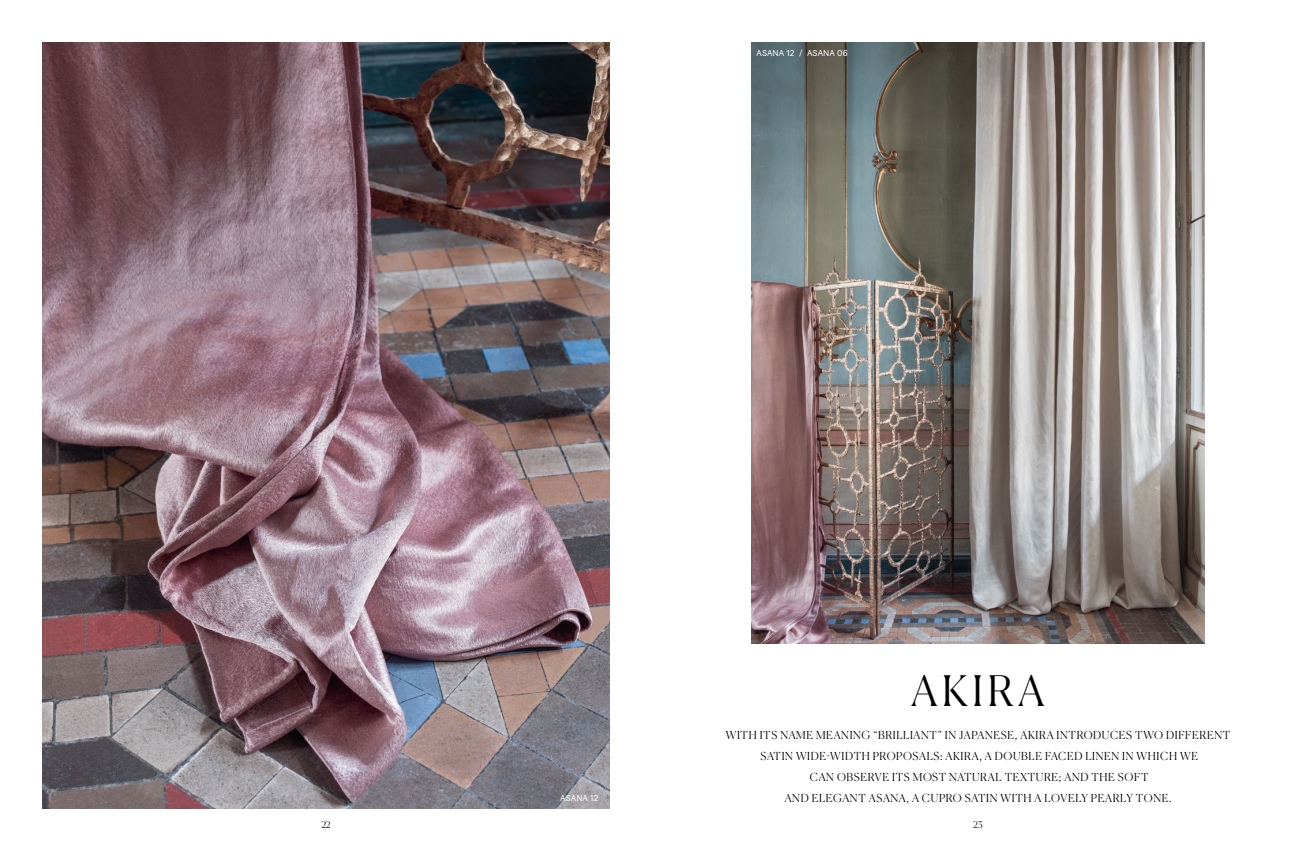
<style>
.page{position:relative;width:1304px;height:851px;background:#fff}
.page>*{position:absolute;margin:0;border:0;box-sizing:border-box;transform-origin:0 0}
.t1{font:300 42px "Canela";color:#000}
.t2{font:300 11px/21px "Canela";letter-spacing:.06em;color:#000;text-align:center}
.t3{font:300 9px "Canela";color:#000}
.t4{font:8.5px "Baton Turbo";color:#fff}
</style>
<div class="page">
<img style="left:43px;top:43px;width:566px;height:765px">
<img style="left:752px;top:43px;width:452px;height:600px">
<p class="t4" style="left:756px;top:47px;width:93px">ASANA 12 / ASANA 06</p>
<h1 class="t1" style="left:911px;top:657px;width:105px">AKIRA</h1>
<p class="t2" style="left:726px;top:723px;width:475px">WITH ITS NAME MEANING “BRILLIANT” IN JAPANESE, AKIRA INTRODUCES TWO DIFFERE</p>
<p class="t2" style="left:1214px;top:723px;width:17px">NT</p>
<p class="t2" style="left:760px;top:744px;width:438px">SATIN WIDE-WIDTH PROPOSALS: AKIRA, A DOUBLE FACED LINEN IN WHICH WE<br>CAN OBSERVE ITS MOST NATURAL TEXTURE; AND THE SOFT</p>
<p class="t4" style="left:560px;top:791px;width:40px">ASANA 12</p>
<p class="t2" style="left:785px;top:786px;width:50px">AND ELEGA</p>
<p class="t2" style="left:850px;top:786px;width:256px">NT ASANA, A CUPRO SATIN WITH A LOVELY PEAR</p>
<p class="t2" style="left:1120px;top:786px;width:53px">LY TONE.</p>
<p class="t3" style="left:321px;top:817px;width:11px">22</p>
<p class="t3" style="left:973px;top:817px;width:11px">23</p>
</div>
